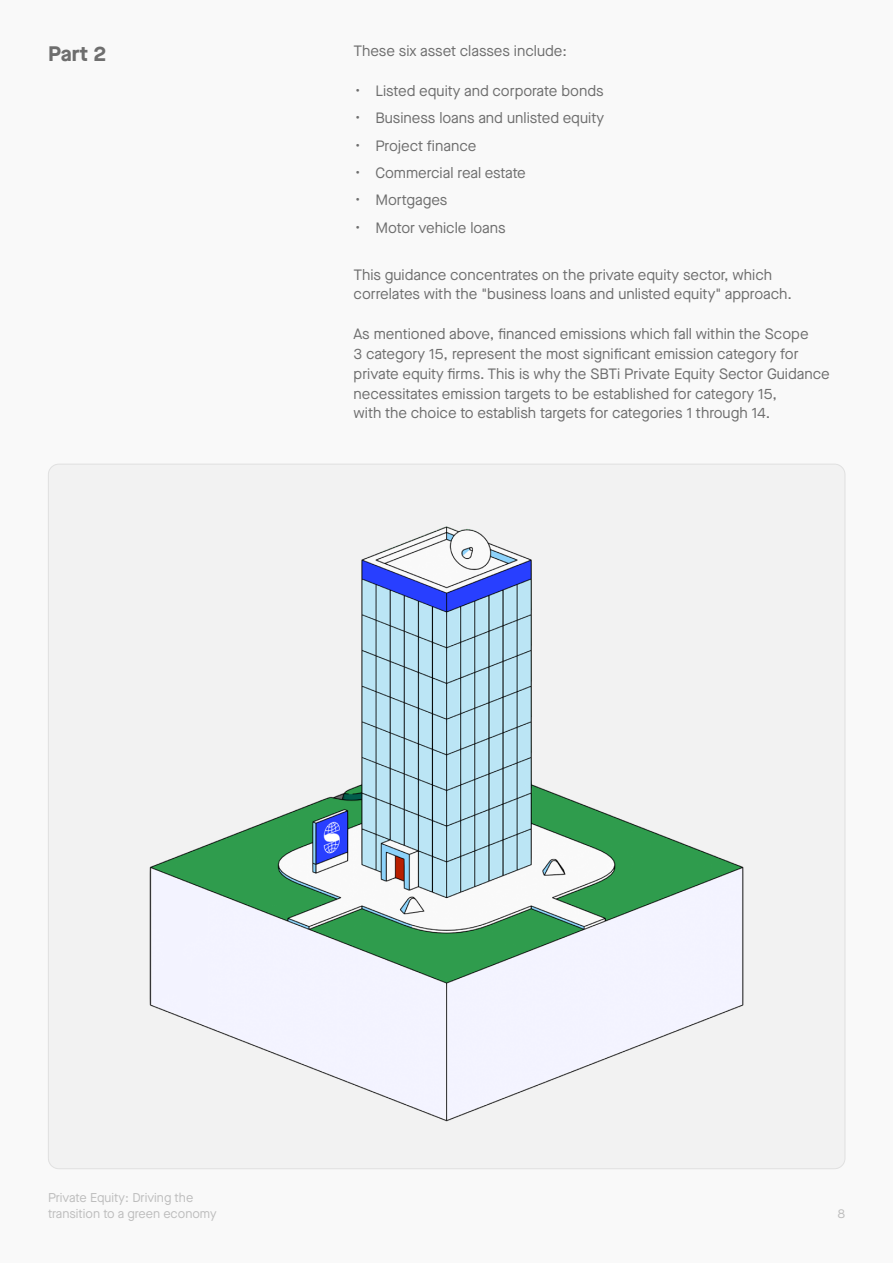
<style>
.page{position:relative;width:893px;height:1263px;background:#f9f9f9}
.page>*{position:absolute;margin:0;border:0;box-sizing:border-box;transform-origin:0 0}
.t1{font:700 21px "Maison Neue";color:#6e6e6e}
.t2{font:15px/19.8px "Maison Neue";color:#6e6e6e}
.t3{font:12.75px/15.8px "Maison Neue";color:#bdbdbd}
</style>
<div class="page">
<div style="left:48px;top:464px;width:797px;height:705px;background:#f2f2f2;border-radius:10px"></div>
<img style="left:149px;top:526px;width:595px;height:596px">
<h1 class="t1" style="left:48px;top:39px;width:60px">Part 2</h1>
<p class="t2" style="left:354px;top:41px;width:215px">These six asset classes include:</p>
<p class="t2" style="left:355px;top:81px;width:250px">• Listed equity and corporate bonds</p>
<p class="t2" style="left:355px;top:108px;width:250px">• Business loans and unlisted equity</p>
<p class="t2" style="left:355px;top:135px;width:123px">• Project finance</p>
<p class="t2" style="left:355px;top:163px;width:172px">• Commercial real estate</p>
<p class="t2" style="left:355px;top:190px;width:94px">• Mortgages</p>
<p class="t2" style="left:355px;top:217px;width:152px">• Motor vehicle loans</p>
<p class="t2" style="left:354px;top:264px;width:440px">This guidance concentrates on the private equity sector, which correlates with the "business loans and unlisted equity" approach.</p>
<p class="t2" style="left:354px;top:324px;width:478px">As mentioned above, financed emissions which fall within the Scope<br>3 category 15, represent the most significant emission category for private equity firms. This is why the SBTi Private Equity Sector Guidance necessitates emission targets to be established for category 15,<br>with the choice to establish targets for categories 1 through 14.</p>
<p class="t3" style="left:48px;top:1190px;width:170px">Private Equity: Driving the transition to a green economy</p>
<p class="t3" style="left:838px;top:1205px;width:9px">8</p>
</div>
